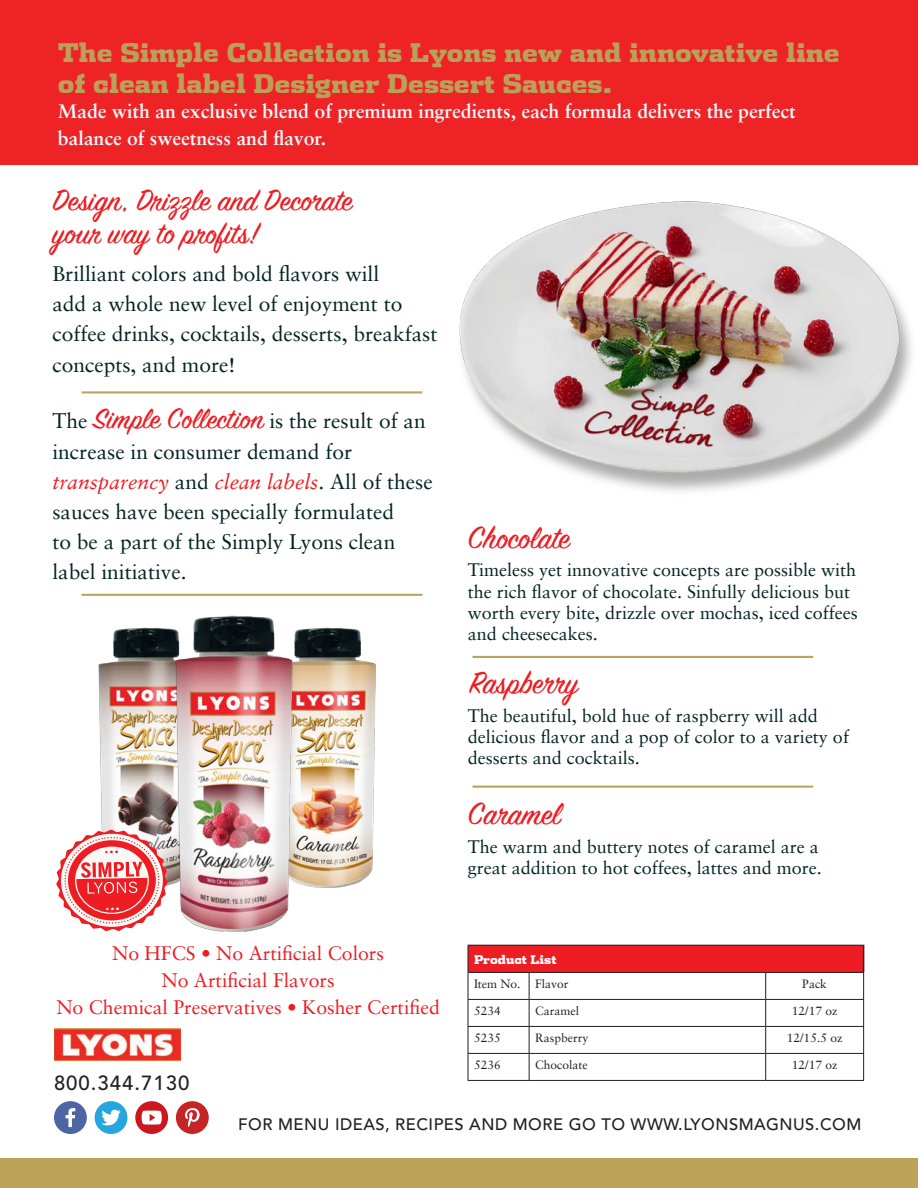
<style>
.page{position:relative;width:918px;height:1188px;background:#fff}
.page>*{position:absolute;margin:0;border:0;box-sizing:border-box;transform-origin:0 0}
.t1{font:34.2px "Sign Painter House Script";color:#ee1d23}
.t2{font:33px "Sign Painter House Script";color:#ee1d23}
.t3{font:900 25.5px/30.6px "Dispatch";color:#bba059}
.t4{font:21px/30.2px "Sabon LT";color:#062424}
.t5{font:500 20.25px "Avenir LT Std";letter-spacing:.05em;color:#231f20}
.t6{font:700 19.5px "Sabon LT";color:#f0f9fb}
.t7{font:19.5px "Sabon LT";color:#ee1d23}
.t8{font:18px/21.1px "Sabon LT";color:#062424}
.t9{font:500 16.5px "Avenir LT Std";letter-spacing:.03em;color:#231f20}
.t10{font:12px "Sabon LT";color:#231f20}
.t11{font:900 12px "Dispatch";color:#fff}
.s1{font-family:"Sign Painter House Script";font-size:31.5px;color:#ee1d23}
.s2{font-style:italic;color:#ee1d23}
</style>
<div class="page">
<img style="left:400px;top:201px;width:512px;height:291px">
<div style="left:0;top:0;width:918px;height:164px;background:#ee2326"></div>
<div style="left:0;top:1159px;width:918px;height:29px;background:#bda35a"></div>
<hr style="left:468px;top:945px;width:61px;height:1px;background:#231f20">
<hr style="left:529px;top:945px;width:237px;height:1px;background:#231f20">
<hr style="left:766px;top:945px;width:98px;height:1px;background:#231f20">
<svg style="left:468px;top:946px;width:396px;height:134px"></svg>
<hr style="left:468px;top:1080px;width:61px;height:1px;background:#231f20">
<hr style="left:529px;top:1080px;width:237px;height:1px;background:#231f20">
<hr style="left:766px;top:1080px;width:98px;height:1px;background:#231f20">
<img style="left:54px;top:1029px;width:127px;height:32px">
<div style="left:95px;top:1101px;width:32px;height:33px;background:#26a6de;border-radius:50%"></div>
<svg style="left:101px;top:1109px;width:20px;height:17px"></svg>
<div style="left:54px;top:1101px;width:33px;height:33px;background:#4d66a3;border-radius:50%"></div>
<svg style="left:65px;top:1108px;width:10px;height:19px"></svg>
<div style="left:176px;top:1101px;width:33px;height:33px;background:#c72426;border-radius:50%"></div>
<svg style="left:185px;top:1108px;width:15px;height:19px"></svg>
<div style="left:135px;top:1101px;width:33px;height:33px;background:#cc171f;border-radius:50%"></div>
<svg style="left:142px;top:1111px;width:20px;height:14px"></svg>
<hr style="left:82px;top:594px;width:340px;height:2px;background:#bda35a">
<hr style="left:82px;top:391px;width:340px;height:2px;background:#bda35a">
<hr style="left:472px;top:656px;width:341px;height:2px;background:#bda35a">
<hr style="left:472px;top:786px;width:341px;height:2px;background:#bda35a">
<img style="left:99px;top:628px;width:74px;height:257px">
<img style="left:293px;top:628px;width:82px;height:259px">
<svg style="left:56px;top:829px;width:113px;height:102px"></svg>
<img style="left:173px;top:616px;width:120px;height:316px">
<p class="t3" style="left:58px;top:36px;width:784px">The Simple Collection is Lyons new and innovative line of clean label Designer Dessert Sauces.</p>
<p class="t6" style="left:58px;top:99px;width:739px">Made with an exclusive blend of premium ingredients, each formula delivers the perfect</p>
<p class="t6" style="left:58px;top:126px;width:270px">balance of sweetness and flavor.</p>
<p class="t2" style="left:52px;top:184px;width:301px">Design, Drizzle and Decorate</p>
<p class="t2" style="left:52px;top:217px;width:208px">your way to profits!</p>
<p class="t4" style="left:52px;top:258px;width:328px">Brilliant colors and bold flavors will</p>
<p class="t4" style="left:52px;top:289px;width:387px">add a whole new level of enjoyment to coffee drinks, cocktails, desserts, breakfast concepts, and more!</p>
<p class="t4" style="left:52px;top:406px;width:375px">The <span class="s1">Simple Collection</span> is the result of an</p>
<p class="t4" style="left:52px;top:436px;width:301px">increase in consumer demand for</p>
<p class="t4" style="left:52px;top:466px;width:382px"><span class="s2">transparency</span> and <span class="s2">clean labels</span>. All of these sauces have been specially formulated</p>
<p class="t4" style="left:52px;top:527px;width:345px">to be a part of the Simply Lyons clean</p>
<p class="t4" style="left:52px;top:557px;width:136px">label initiative.</p>
<p class="t7" style="left:112px;top:941px;width:273px">No HFCS • No Artificial Colors</p>
<p class="t7" style="left:161px;top:969px;width:175px">No Artificial Flavors</p>
<p class="t7" style="left:56px;top:996px;width:385px">No Chemical Preservatives • Kosher Certified</p>
<p class="t5" style="left:54px;top:1071px;width:137px">800.344.7130</p>
<p class="t1" style="left:468px;top:521px;width:103px">Chocolate</p>
<p class="t8" style="left:468px;top:559px;width:391px">Timeless yet innovative concepts are possible with the rich flavor of chocolate. Sinfully delicious but worth every bite, drizzle over mochas, iced coffees and cheesecakes.</p>
<p class="t1" style="left:469px;top:667px;width:111px">Raspberry</p>
<p class="t8" style="left:468px;top:705px;width:352px">The beautiful, bold hue of raspberry will add</p>
<p class="t8" style="left:468px;top:726px;width:383px">delicious flavor and a pop of color to a variety of desserts and cocktails.</p>
<p class="t1" style="left:468px;top:798px;width:94px">Caramel</p>
<p class="t8" style="left:468px;top:836px;width:356px">The warm and buttery notes of caramel are a great addition to hot coffees, lattes and more.</p>
<p class="t11" style="left:474px;top:950px;width:84px">Product List</p>
<p class="t10" style="left:474px;top:976px;width:48px">Item No.</p>
<p class="t10" style="left:535px;top:976px;width:35px">Flavor</p>
<p class="t10" style="left:802px;top:976px;width:26px">Pack</p>
<p class="t10" style="left:474px;top:1003px;width:28px">5234</p>
<p class="t10" style="left:535px;top:1003px;width:45px">Caramel</p>
<p class="t10" style="left:792px;top:1003px;width:47px">12/17 oz</p>
<p class="t10" style="left:474px;top:1030px;width:28px">5235</p>
<p class="t10" style="left:535px;top:1030px;width:55px">Raspberry</p>
<p class="t10" style="left:787px;top:1030px;width:57px">12/15.5 oz</p>
<p class="t10" style="left:474px;top:1057px;width:28px">5236</p>
<p class="t10" style="left:535px;top:1057px;width:54px">Chocolate</p>
<p class="t10" style="left:792px;top:1057px;width:47px">12/17 oz</p>
<p class="t9" style="left:238px;top:1115px;width:625px">FOR MENU IDEAS, RECIPES AND MORE GO TO WWW.LYONSMAGNUS.COM</p>
</div>
